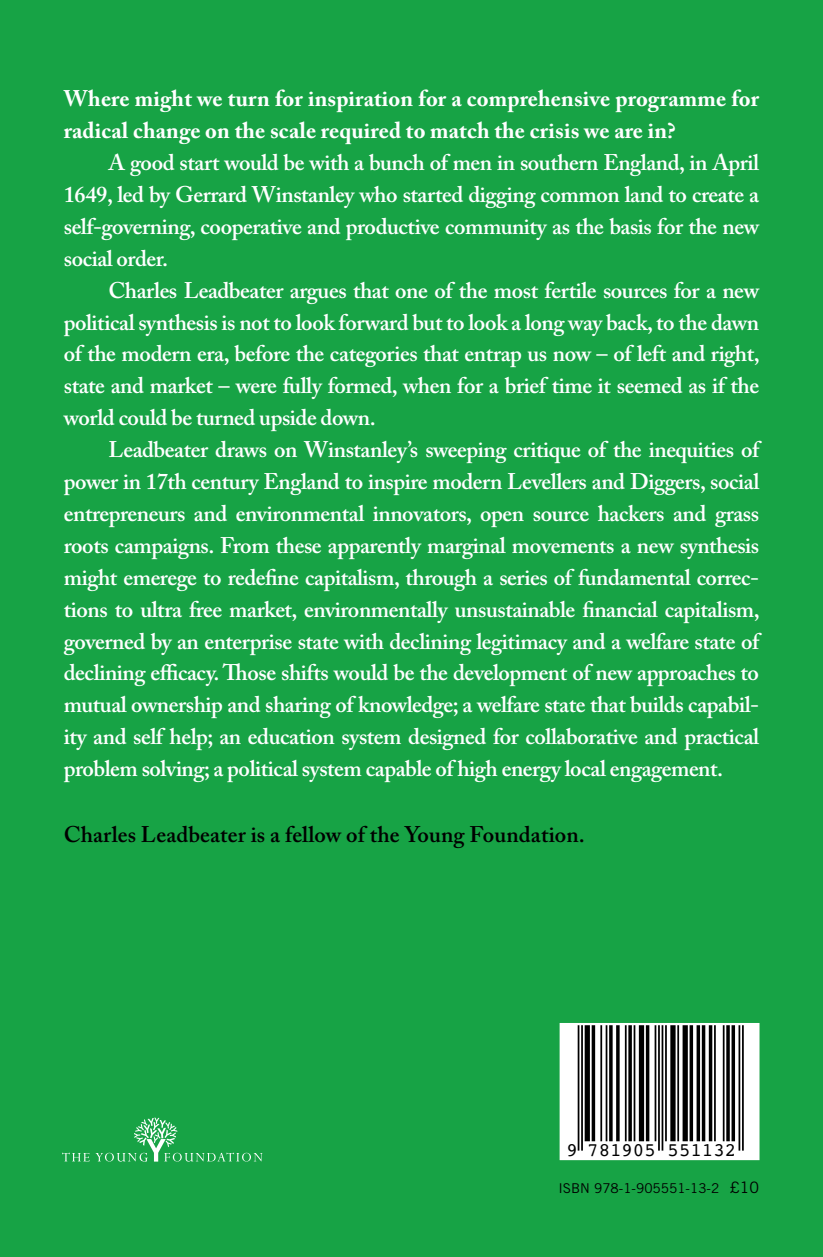
<style>
.page{position:relative;width:823px;height:1257px;background:#fff}
.page>*{position:absolute;margin:0;border:0;box-sizing:border-box;transform-origin:0 0}
.t1{font:600 22.5px/31.9px "Adobe Caslon Pro";letter-spacing:-.02em;color:#fff;text-align:justify}
.t2{font:700 22.5px/31.9px "Adobe Caslon Pro";letter-spacing:.005em;color:#fff}
.t3{font:600 22.5px "Adobe Caslon Pro";letter-spacing:.005em;color:#000}
.t4{font:19.12px "OCRB";color:#000}
.t5{font:13.5px "Trade Gothic LT Std";color:#000}
.s1{font-size:15.75px}
</style>
<div class="page">
<div style="left:0;top:0;width:823px;height:1256px;background:#17a345"></div>
<svg style="left:62px;top:1117px;width:200px;height:44px"></svg>
<svg style="left:562px;top:1026px;width:194px;height:131px;background:#eee"></svg>
<hr style="left:578px;top:1024px;width:1px;height:126px;background:#000">
<hr style="left:581px;top:1024px;width:2px;height:126px;background:#000">
<div style="left:584px;top:1024px;width:6px;height:117px;background:#000"></div>
<svg style="left:591px;top:1026px;width:4px;height:115px"></svg>
<hr style="left:600px;top:1024px;width:2px;height:117px;background:#000">
<hr style="left:605px;top:1024px;width:2px;height:117px;background:#000">
<hr style="left:609px;top:1024px;width:3px;height:117px;background:#000">
<hr style="left:616px;top:1024px;width:3px;height:117px;background:#000">
<hr style="left:625px;top:1024px;width:1px;height:117px;background:#000">
<svg style="left:628px;top:1026px;width:4px;height:115px"></svg>
<hr style="left:633px;top:1024px;width:2px;height:117px;background:#000">
<div style="left:639px;top:1024px;width:5px;height:117px;background:#000"></div>
<hr style="left:646px;top:1024px;width:3px;height:117px;background:#000">
<hr style="left:654px;top:1024px;width:2px;height:117px;background:#000">
<hr style="left:658px;top:1024px;width:2px;height:126px;background:#000">
<hr style="left:661px;top:1024px;width:2px;height:126px;background:#000">
<hr style="left:665px;top:1024px;width:2px;height:117px;background:#000">
<div style="left:670px;top:1024px;width:5px;height:117px;background:#000"></div>
<hr style="left:677px;top:1024px;width:2px;height:117px;background:#000">
<div style="left:682px;top:1024px;width:6px;height:117px;background:#000"></div>
<svg style="left:689px;top:1026px;width:4px;height:115px"></svg>
<svg style="left:696px;top:1026px;width:4px;height:115px"></svg>
<hr style="left:702px;top:1024px;width:3px;height:117px;background:#000">
<hr style="left:709px;top:1024px;width:3px;height:117px;background:#000">
<hr style="left:714px;top:1024px;width:2px;height:117px;background:#000">
<hr style="left:723px;top:1024px;width:1px;height:117px;background:#000">
<svg style="left:726px;top:1026px;width:4px;height:115px"></svg>
<svg style="left:731px;top:1026px;width:4px;height:115px"></svg>
<hr style="left:738px;top:1024px;width:2px;height:126px;background:#000">
<hr style="left:742px;top:1024px;width:2px;height:126px;background:#000">
<div style="left:559px;top:1023px;width:200px;height:137px;border:2px solid #fff"></div>
<p class="t2" style="left:64px;top:83px;width:697px">Where might we turn for inspiration for a comprehensive programme for radical change on the scale required to match the crisis we are in?</p>
<p class="t1" style="left:64px;top:146px;width:697px;text-indent:45px">A good start would be with a bunch of men in southern England, in April 1649, led by Gerrard Winstanley who started digging common land to create a self-governing, cooperative and productive community as the basis for the new social order.</p>
<p class="t1" style="left:64px;top:274px;width:697px;text-indent:45px">Charles Leadbeater argues that one of the most fertile sources for a new political synthesis is not to look forward but to look a long way back, to the dawn of the modern era, before the categories that entrap us now – of left and right, state and market – were fully formed, when for a brief time it seemed as if the world could be turned upside down.</p>
<p class="t1" style="left:64px;top:433px;width:697px;text-indent:45px">Leadbeater draws on Winstanley’s sweeping critique of the inequities of power in 17th century England to inspire modern Levellers and Diggers, social entrepreneurs and environmental innovators, open source hackers and grass roots campaigns. From these apparently marginal movements a new synthesis might emerege to redefine capitalism, through a series of fundamental correc&shy;tions to ultra free market, environmentally unsustainable financial capitalism, governed by an enterprise state with declining legitimacy and a welfare state of declining efficacy. Those shifts would be the development of new approaches to mutual ownership and sharing of knowledge; a welfare state that builds capabil&shy;ity and self help; an education system designed for collaborative and practical problem solving; a political system capable of high energy local engagement.</p>
<p class="t3" style="left:64px;top:821px;width:523px">Charles Leadbeater is a fellow of the Young Foundation.</p>
<p class="t4" style="left:566px;top:1134px;width:171px">9 781905 551132</p>
<p class="t5" style="left:558px;top:1180px;width:202px">ISBN 978-1-905551-13-2 <span class="s1">£10</span></p>
</div>
